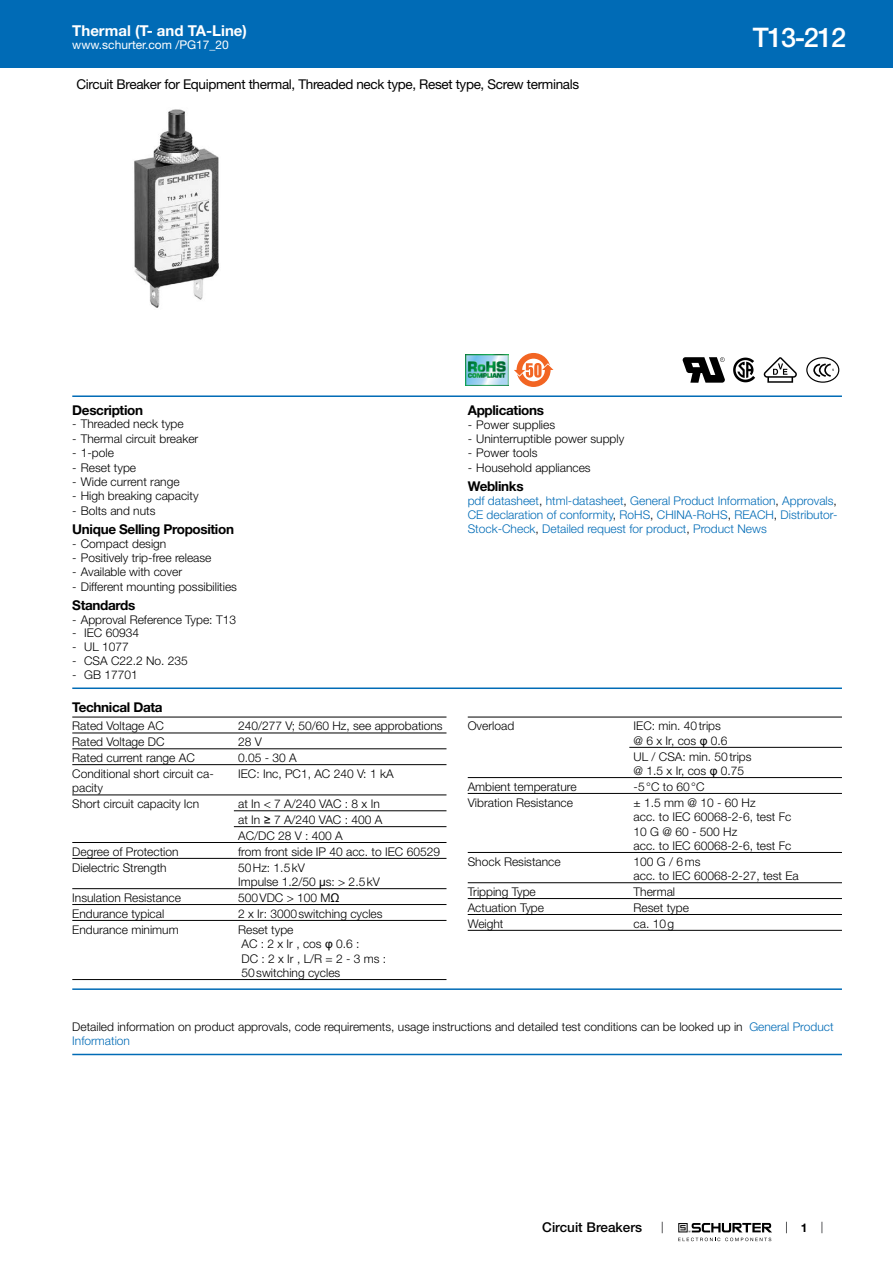
<style>
.page{position:relative;width:893px;height:1263px;background:#fff}
.page>*{position:absolute;margin:0;border:0;box-sizing:border-box;transform-origin:0 0}
.t1{font:500 27px "Helvetica Neue LT";letter-spacing:-.05em;color:#fff}
.t2{font:700 15px "Helvetica Neue LT";color:#fff}
.t3{font:700 13.5px "Helvetica Neue LT";letter-spacing:-.025em;color:#000}
.t4{font:13.5px "Helvetica Neue LT";letter-spacing:-.025em;color:#000}
.t5{font:500 13.5px "Helvetica Neue LT";color:#000}
.t6{font:300 12px/14.4px "Helvetica Neue LT";color:#000}
.t7{font:300 12px/14.4px "Helvetica Neue LT";color:#006bb6;text-align:justify}
.t8{font:12px "Helvetica Neue LT";color:#fff}
.t9{font:700 12px "Helvetica Neue LT";color:#000}
.s1{font-family:"Arial Unicode MS";font-weight:400}
.s2{color:#000}
.s3{color:#006bb6}
</style>
<div class="page">
<svg style="left:678px;top:1223px;width:94px;height:18px"></svg>
<div style="left:0;top:0;width:893px;height:68px;background:#006bb6"></div>
<img style="left:134px;top:109px;width:85px;height:199px">
<img style="left:466px;top:354px;width:42px;height:32px">
<svg style="left:517px;top:353px;width:34px;height:34px"></svg>
<div style="left:522px;top:359px;width:23px;height:22px;background:#fff;border-radius:50%"></div>
<svg style="left:514px;top:363px;width:40px;height:15px"></svg>
<svg style="left:683px;top:357px;width:42px;height:26px"></svg>
<svg style="left:733px;top:358px;width:22px;height:24px"></svg>
<svg style="left:764px;top:357px;width:33px;height:26px"></svg>
<div style="left:806px;top:357px;width:33px;height:26px;border:1px solid #000;border-radius:50%"></div>
<svg style="left:813px;top:363px;width:21px;height:14px"></svg>
<hr style="left:72px;top:395px;width:770px;height:2px;background:#006bb6">
<hr style="left:72px;top:687px;width:770px;height:2px;background:#006bb6">
<hr style="left:72px;top:717px;width:374px;height:1px;background:#000">
<hr style="left:72px;top:733px;width:374px;height:1px;background:#000">
<hr style="left:72px;top:748px;width:374px;height:1px;background:#000">
<hr style="left:72px;top:764px;width:374px;height:1px;background:#000">
<hr style="left:72px;top:794px;width:374px;height:1px;background:#000">
<hr style="left:234px;top:810px;width:212px;height:1px;background:#000">
<hr style="left:234px;top:826px;width:212px;height:1px;background:#000">
<hr style="left:72px;top:842px;width:374px;height:1px;background:#000">
<hr style="left:72px;top:858px;width:374px;height:1px;background:#000">
<hr style="left:72px;top:888px;width:374px;height:1px;background:#000">
<hr style="left:72px;top:904px;width:374px;height:1px;background:#000">
<hr style="left:72px;top:920px;width:374px;height:1px;background:#000">
<hr style="left:72px;top:979px;width:374px;height:1px;background:#000">
<hr style="left:468px;top:717px;width:374px;height:1px;background:#000">
<hr style="left:629px;top:747px;width:213px;height:1px;background:#000">
<hr style="left:468px;top:777px;width:374px;height:1px;background:#000">
<hr style="left:468px;top:793px;width:374px;height:1px;background:#000">
<hr style="left:468px;top:852px;width:374px;height:1px;background:#000">
<hr style="left:468px;top:882px;width:374px;height:1px;background:#000">
<hr style="left:468px;top:898px;width:374px;height:1px;background:#000">
<hr style="left:468px;top:914px;width:374px;height:1px;background:#000">
<hr style="left:468px;top:930px;width:374px;height:1px;background:#000">
<hr style="left:72px;top:988px;width:770px;height:2px;background:#006bb6">
<hr style="left:72px;top:1054px;width:770px;height:1px;background:#006bb6">
<p class="t2" style="left:72px;top:21px;width:176px">Thermal (T- and TA-Line)</p>
<p class="t8" style="left:72px;top:38px;width:158px">www.schurter.com /PG17_20</p>
<p class="t4" style="left:77px;top:76px;width:504px">Circuit Breaker for Equipment thermal, Threaded neck type, Reset type, Screw terminals</p>
<h1 class="t1" style="left:753px;top:21px;width:95px">T13-212</h1>
<p class="t3" style="left:72px;top:401px;width:72px">Description</p>
<p class="t6" style="left:72px;top:417px;width:113px">- Threaded neck type</p>
<p class="t6" style="left:72px;top:431px;width:128px">- Thermal circuit breaker</p>
<p class="t6" style="left:72px;top:445px;width:43px">- 1‑pole</p>
<p class="t6" style="left:72px;top:460px;width:65px">- Reset type</p>
<p class="t6" style="left:72px;top:474px;width:109px">- Wide current range</p>
<p class="t6" style="left:72px;top:489px;width:128px">- High breaking capacity</p>
<p class="t6" style="left:72px;top:503px;width:85px">- Bolts and nuts</p>
<p class="t3" style="left:72px;top:521px;width:163px">Unique Selling Proposition</p>
<p class="t6" style="left:72px;top:536px;width:96px">- Compact design</p>
<p class="t6" style="left:72px;top:550px;width:141px">- Positively trip-free release</p>
<p class="t6" style="left:72px;top:565px;width:111px">- Available with cover</p>
<p class="t6" style="left:72px;top:579px;width:166px">- Different mounting possibilities</p>
<p class="t3" style="left:72px;top:597px;width:65px">Standards</p>
<p class="t6" style="left:72px;top:612px;width:165px">- Approval Reference Type: T13</p>
<p class="t6" style="left:72px;top:626px;width:68px">- IEC 60934</p>
<p class="t6" style="left:72px;top:639px;width:58px">- UL 1077</p>
<p class="t6" style="left:72px;top:653px;width:117px">- CSA C22.2 No. 235</p>
<p class="t6" style="left:72px;top:667px;width:67px">- GB 17701</p>
<p class="t3" style="left:72px;top:699px;width:92px">Technical Data</p>
<p class="t6" style="left:72px;top:719px;width:93px">Rated Voltage AC</p>
<p class="t6" style="left:238px;top:719px;width:206px">240/277 V; 50/60 Hz, see approbations</p>
<p class="t6" style="left:72px;top:734px;width:94px">Rated Voltage DC</p>
<p class="t6" style="left:238px;top:734px;width:25px">28 V</p>
<p class="t6" style="left:72px;top:750px;width:124px">Rated current range AC</p>
<p class="t6" style="left:238px;top:750px;width:60px">0.05 - 30 A</p>
<p class="t6" style="left:72px;top:766px;width:143px">Conditional short circuit ca&shy;pacity</p>
<p class="t6" style="left:238px;top:766px;width:157px">IEC: Inc, PC1, AC 240 V: 1 kA</p>
<p class="t6" style="left:72px;top:796px;width:128px">Short circuit capacity Icn</p>
<p class="t6" style="left:238px;top:796px;width:146px;line-height:15.9px">at In &lt; 7 A/240 VAC : 8 x In at In <span class="s1">≥</span> 7 A/240 VAC : 400 A<br>AC/DC 28 V : 400 A</p>
<p class="t6" style="left:72px;top:844px;width:108px">Degree of Protection</p>
<p class="t6" style="left:238px;top:844px;width:203px">from front side IP 40 acc. to IEC 60529</p>
<p class="t6" style="left:72px;top:860px;width:96px">Dielectric Strength</p>
<p class="t6" style="left:238px;top:860px;width:143px">50Hz: 1.5kV<br>Impulse 1.2/50 <span class="s1">μ</span>s: &gt; 2.5kV</p>
<p class="t6" style="left:72px;top:890px;width:110px">Insulation Resistance</p>
<p class="t6" style="left:238px;top:890px;width:103px">500VDC &gt; 100 M<span class="s1">Ω</span></p>
<p class="t6" style="left:72px;top:906px;width:94px">Endurance typical</p>
<p class="t6" style="left:238px;top:906px;width:146px">2 x Ir: 3000switching cycles</p>
<p class="t6" style="left:72px;top:922px;width:108px">Endurance minimum</p>
<p class="t6" style="left:238px;top:922px;width:150px">Reset type<br>AC:2xIr,cos <span class="s1">φ</span> 0.6:<br>DC:2xIr,L/R = 2 - 3 ms:<br>50switching cycles</p>
<p class="t3" style="left:468px;top:402px;width:78px">Applications</p>
<p class="t6" style="left:468px;top:417px;width:89px">- Power supplies</p>
<p class="t6" style="left:468px;top:431px;width:158px">- Uninterruptible power supply</p>
<p class="t6" style="left:468px;top:446px;width:71px">- Power tools</p>
<p class="t6" style="left:468px;top:460px;width:124px">- Household appliances</p>
<p class="t3" style="left:468px;top:478px;width:57px">Weblinks</p>
<p class="t7" style="left:468px;top:493px;width:371px">pdf datasheet<span class="s2">,</span> html-datasheet<span class="s2">,</span> General Product Information<span class="s2">,</span> Approvals<span class="s2">, </span>CE declaration of conformity<span class="s2">,</span> RoHS<span class="s2">,</span> CHINA-RoHS<span class="s2">,</span> REACH<span class="s2">,</span> Distributor-Stock-Check<span class="s2">,</span> Detailed request for product<span class="s2">,</span> Product News</p>
<p class="t6" style="left:468px;top:719px;width:48px">Overload</p>
<p class="t6" style="left:634px;top:719px;width:95px">IEC: min. 40trips @ 6 x Ir, cos <span class="s1">φ</span> 0.6</p>
<p class="t6" style="left:634px;top:749px;width:119px">UL / CSA: min. 50trips @ 1.5 x Ir, cos <span class="s1">φ</span> 0.75</p>
<p class="t6" style="left:468px;top:779px;width:110px">Ambient temperature</p>
<p class="t6" style="left:634px;top:779px;width:72px">-5°C to 60°C</p>
<p class="t6" style="left:468px;top:795px;width:107px">Vibration Resistance</p>
<p class="t6" style="left:634px;top:795px;width:159px">± 1.5 mm @ 10 - 60 Hz<br>acc. to IEC 60068-2-6, test Fc<br>10 G @ 60 - 500 Hz<br>acc. to IEC 60068-2-6, test Fc</p>
<p class="t6" style="left:468px;top:854px;width:94px">Shock Resistance</p>
<p class="t6" style="left:634px;top:854px;width:167px">100 G / 6ms<br>acc. to IEC 60068-2-27, test Ea</p>
<p class="t6" style="left:468px;top:884px;width:70px">Tripping Type</p>
<p class="t6" style="left:634px;top:884px;width:43px">Thermal</p>
<p class="t6" style="left:468px;top:900px;width:78px">Actuation Type</p>
<p class="t6" style="left:634px;top:900px;width:57px">Reset type</p>
<p class="t6" style="left:468px;top:916px;width:37px">Weight</p>
<p class="t6" style="left:634px;top:916px;width:42px">ca. 10g</p>
<p class="t6" style="left:72px;top:1019px;width:763px">Detailed information on product approvals, code requirements, usage instructions and detailed test conditions can be looked up in <span class="s3">General Product<br>Information</span></p>
<p class="t5" style="left:542px;top:1219px;width:101px">Circuit Breakers</p>
<p class="t9" style="left:801px;top:1220px;width:8px">1</p>
</div>
